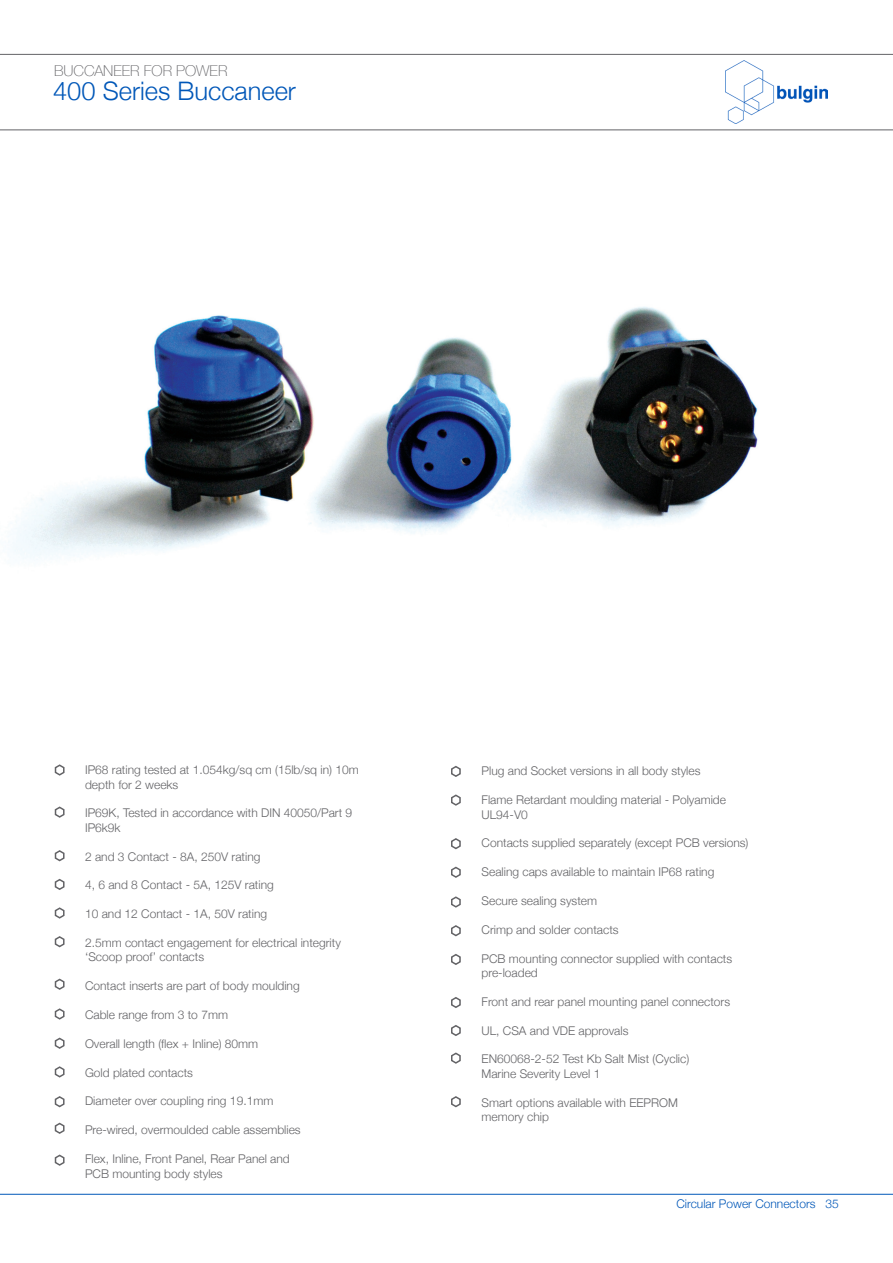
<style>
.page{position:relative;width:893px;height:1263px;background:#fff}
.page>*{position:absolute;margin:0;border:0;box-sizing:border-box;transform-origin:0 0}
.Product_Titles{font:300 25.5px "Helvetica Neue";color:#0057b8}
.t1{font:100 15px "Helvetica Neue";color:#636366}
.t2{font:300 12px/14.4px "Helvetica Neue";color:#636366}
.t3{font:300 12px "Helvetica Neue";color:#0057b8}
</style>
<div class="page">
<img style="left:726px;top:61px;width:101px;height:63px">
<hr style="left:0;top:54px;width:893px;height:1px;background:#636366">
<hr style="left:0;top:129px;width:893px;height:1px;background:#636366">
<hr style="left:0;top:1194px;width:893px;height:1px;background:#0057b8">
<img style="left:9px;top:306px;width:749px;height:254px">
<svg style="left:54px;top:764px;width:11px;height:12px"></svg>
<svg style="left:54px;top:806px;width:11px;height:12px"></svg>
<svg style="left:54px;top:850px;width:11px;height:12px"></svg>
<svg style="left:54px;top:878px;width:11px;height:12px"></svg>
<svg style="left:54px;top:907px;width:11px;height:12px"></svg>
<svg style="left:54px;top:936px;width:11px;height:12px"></svg>
<svg style="left:54px;top:978px;width:11px;height:12px"></svg>
<svg style="left:54px;top:1008px;width:11px;height:12px"></svg>
<svg style="left:54px;top:1037px;width:11px;height:12px"></svg>
<svg style="left:54px;top:1066px;width:11px;height:12px"></svg>
<svg style="left:54px;top:1096px;width:11px;height:12px"></svg>
<svg style="left:54px;top:1122px;width:11px;height:12px"></svg>
<svg style="left:451px;top:765px;width:10px;height:12px"></svg>
<svg style="left:451px;top:794px;width:10px;height:12px"></svg>
<svg style="left:451px;top:838px;width:10px;height:12px"></svg>
<svg style="left:451px;top:866px;width:10px;height:12px"></svg>
<svg style="left:451px;top:896px;width:10px;height:12px"></svg>
<svg style="left:451px;top:925px;width:10px;height:12px"></svg>
<svg style="left:451px;top:954px;width:10px;height:11px"></svg>
<svg style="left:451px;top:997px;width:10px;height:11px"></svg>
<svg style="left:451px;top:1025px;width:10px;height:11px"></svg>
<svg style="left:451px;top:1052px;width:10px;height:12px"></svg>
<svg style="left:54px;top:1154px;width:11px;height:12px"></svg>
<svg style="left:451px;top:1096px;width:10px;height:12px"></svg>
<p class="t1" style="left:54px;top:59px;width:175px">BUCCANEER FOR POWER</p>
<p class="Product_Titles" style="left:53px;top:70px;width:244px">400 Series Buccaneer</p>
<p class="t2" style="left:85px;top:762px;width:275px">IP68 rating tested at 1.054kg/sq cm (15lb/sq in) 10m</p>
<p class="t2" style="left:85px;top:776px;width:95px">depth for 2 weeks</p>
<p class="t2" style="left:85px;top:805px;width:269px">IP69K, Tested in accordance with DIN 40050/Part 9<br>IP6k9k</p>
<p class="t2" style="left:85px;top:848px;width:177px">2 and 3 Contact - 8A, 250V rating</p>
<p class="t2" style="left:85px;top:877px;width:190px">4, 6 and 8 Contact - 5A, 125V rating</p>
<p class="t2" style="left:85px;top:906px;width:184px">10 and 12 Contact - 1A, 50V rating</p>
<p class="t2" style="left:85px;top:935px;width:257px">2.5mm contact engagement for electrical integrity</p>
<p class="t2" style="left:85px;top:949px;width:121px">‘Scoop proof’ contacts</p>
<p class="t2" style="left:85px;top:978px;width:216px">Contact inserts are part of body moulding</p>
<p class="t2" style="left:85px;top:1007px;width:144px">Cable range from 3 to 7mm</p>
<p class="t2" style="left:85px;top:1035px;width:175px">Overall length (flex + Inline) 80mm</p>
<p class="t2" style="left:85px;top:1064px;width:110px">Gold plated contacts</p>
<p class="t2" style="left:85px;top:1093px;width:190px">Diameter over coupling ring 19.1mm</p>
<p class="t2" style="left:85px;top:1122px;width:217px">Pre-wired, overmoulded cable assemblies</p>
<p class="t2" style="left:85px;top:1151px;width:206px">Flex, Inline, Front Panel, Rear Panel and</p>
<p class="t2" style="left:85px;top:1165px;width:139px">PCB mounting body styles</p>
<p class="t2" style="left:482px;top:763px;width:220px">Plug and Socket versions in all body styles</p>
<p class="t2" style="left:482px;top:792px;width:246px">Flame Retardant moulding material - Polyamide</p>
<p class="t2" style="left:482px;top:806px;width:48px">UL94-V0</p>
<p class="t2" style="left:482px;top:835px;width:268px">Contacts supplied separately (except PCB versions)</p>
<p class="t2" style="left:482px;top:864px;width:234px">Sealing caps available to maintain IP68 rating</p>
<p class="t2" style="left:482px;top:892px;width:117px">Secure sealing system</p>
<p class="t2" style="left:482px;top:921px;width:139px">Crimp and solder contacts</p>
<p class="t2" style="left:482px;top:950px;width:252px">PCB mounting connector supplied with contacts</p>
<p class="t2" style="left:482px;top:964px;width:58px">pre-loaded</p>
<p class="t2" style="left:482px;top:993px;width:250px">Front and rear panel mounting panel connectors</p>
<p class="t2" style="left:482px;top:1022px;width:148px">UL, CSA and VDE approvals</p>
<p class="t2" style="left:482px;top:1051px;width:209px">EN60068-2-52 Test Kb Salt Mist (Cyclic)</p>
<p class="t2" style="left:482px;top:1065px;width:120px">Marine Severity Level 1</p>
<p class="t2" style="left:482px;top:1094px;width:198px">Smart options available with EEPROM</p>
<p class="t2" style="left:482px;top:1108px;width:69px">memory chip</p>
<p class="t3" style="left:676px;top:1194px;width:164px">Circular Power Connectors 35</p>
</div>
